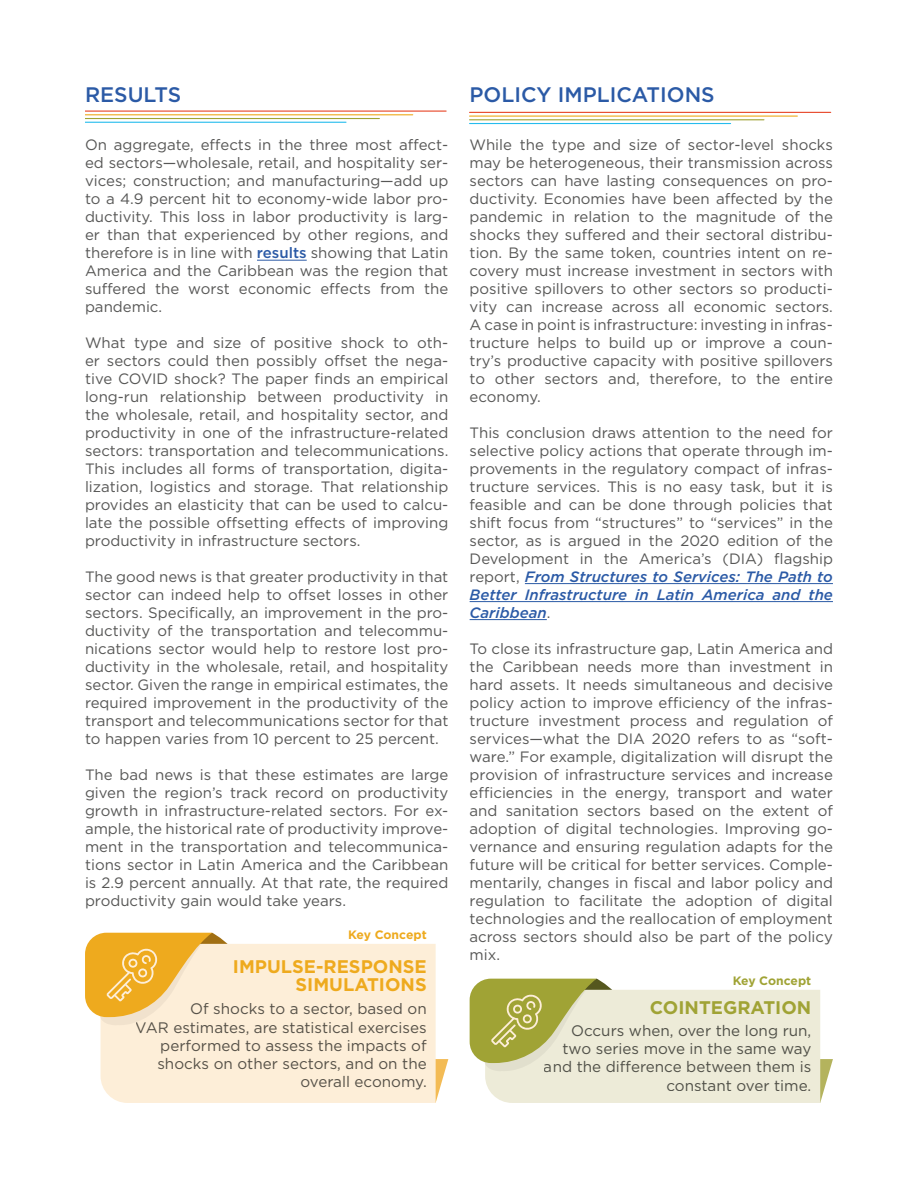
<style>
.page{position:relative;width:918px;height:1188px;background:#fff}
.page>*{position:absolute;margin:0;border:0;box-sizing:border-box;transform-origin:0 0}
.t1{font:500 21px "Gotham";color:#2b5aa6}
.t2{font:700 18.3px/18.3px "Gotham";color:#eeaa1e;text-align:right}
.t3{font:700 18.3px "Gotham";color:#a0a335}
.t4{font:15.15px/18.3px "Gotham";color:#575756;text-align:right}
.t5{font:15px/18px "Gotham";color:#575756;text-align:justify}
.t6{font:700 12.15px "Gotham";letter-spacing:-.005em;color:#eeaa1e}
.t7{font:700 12.15px "Gotham";letter-spacing:-.005em;color:#a0a335}
.s1{font-weight:500;font-style:italic;color:#2b5aa6}
.s2{font-weight:500;color:#2b5aa6}
</style>
<div class="page">
<hr style="left:257px;top:260px;width:50px;height:1px;background:#2b5aa6">
<hr style="left:85px;top:111px;width:361px;height:1px;background:#e74527">
<hr style="left:85px;top:114px;width:328px;height:1px;background:#eeaa1e">
<hr style="left:85px;top:118px;width:294px;height:1px;background:#a0a335">
<hr style="left:85px;top:122px;width:261px;height:1px;background:#26bced">
<hr style="left:525px;top:583px;width:308px;height:1px;background:#2b5aa6">
<hr style="left:470px;top:601px;width:363px;height:1px;background:#2b5aa6">
<hr style="left:470px;top:619px;width:77px;height:1px;background:#2b5aa6">
<hr style="left:470px;top:112px;width:361px;height:1px;background:#e74527">
<hr style="left:470px;top:116px;width:327px;height:1px;background:#eeaa1e">
<hr style="left:470px;top:119px;width:294px;height:1px;background:#a0a335">
<hr style="left:470px;top:123px;width:261px;height:1px;background:#26bced">
<svg style="left:436px;top:1059px;width:12px;height:43px"></svg>
<div style="left:101px;top:944px;width:335px;height:159px;background:#fdeed8"></div>
<svg style="left:85px;top:933px;width:156px;height:92px;background:#f4cb7d"></svg>
<svg style="left:470px;top:979px;width:363px;height:124px;background:#e1e0c0"></svg>
<h1 class="t1" style="left:85px;top:81px;width:98px">RESULTS</h1>
<h1 class="t1" style="left:470px;top:81px;width:247px">POLICY IMPLICATIONS</h1>
<p class="t5" style="left:470px;top:135px;width:365px">While the type and size of sector-level shocks may be heterogeneous, their transmission across sectors can have lasting consequences on pro&shy;ductivity. Economies have been affected by the pandemic in relation to the magnitude of the shocks they suffered and their sectoral distribu&shy;tion. By the same token, countries intent on re&shy;covery must increase investment in sectors with positive spillovers to other sectors so producti&shy;vity can increase across all economic sectors.<br>A case in point is infrastructure: investing in infras&shy;tructure helps to build up or improve a coun&shy;try’s productive capacity with positive spillovers to other sectors and, therefore, to the entire economy.</p>
<p class="t5" style="left:470px;top:423px;width:365px">This conclusion draws attention to the need for selective policy actions that operate through im&shy;provements in the regulatory compact of infras&shy;tructure services. This is no easy task, but it is feasible and can be done through policies that shift focus from “structures” to “services” in the sector, as is argued in the 2020 edition of the Development in the America’s (DIA) flagship report, <span class="s1">From Structures to Services: The Path to Better Infrastructure in Latin America and the Caribbean</span>.</p>
<p class="t5" style="left:470px;top:639px;width:365px">To close its infrastructure gap, Latin America and the Caribbean needs more than investment in hard assets. It needs simultaneous and decisive policy action to improve efficiency of the infras&shy;tructure investment process and regulation of services—what the DIA 2020 refers to as “soft&shy;ware.” For example, digitalization will disrupt the provision of infrastructure services and increase efficiencies in the energy, transport and water and sanitation sectors based on the extent of adoption of digital technologies. Improving go&shy;vernance and ensuring regulation adapts for the future will be critical for better services. Comple&shy;mentarily, changes in fiscal and labor policy and regulation to facilitate the adoption of digital technologies and the reallocation of employment across sectors should also be part of the policy mix.</p>
<p class="t5" style="left:85px;top:136px;width:365px">On aggregate, effects in the three most affect&shy;ed sectors—wholesale, retail, and hospitality ser&shy;vices; construction; and manufacturing—add up to a 4.9 percent hit to economy-wide labor pro&shy;ductivity. This loss in labor productivity is larg&shy;er than that experienced by other regions, and therefore is in line with <span class="s2">results</span> showing that Latin America and the Caribbean was the region that suffered the worst economic effects from the pandemic.</p>
<p class="t5" style="left:85px;top:334px;width:365px">What type and size of positive shock to oth&shy;er sectors could then possibly offset the nega&shy;tive COVID shock? The paper finds an empirical long-run relationship between productivity in the wholesale, retail, and hospitality sector, and productivity in one of the infrastructure-related sectors: transportation and telecommunications.<br>This includes all forms of transportation, digita&shy;lization, logistics and storage. That relationship provides an elasticity that can be used to calcu&shy;late the possible offsetting effects of improving productivity in infrastructure sectors.</p>
<p class="t5" style="left:85px;top:568px;width:365px">The good news is that greater productivity in that sector can indeed help to offset losses in other sectors. Specifically, an improvement in the pro&shy;ductivity of the transportation and telecommu&shy;nications sector would help to restore lost pro&shy;ductivity in the wholesale, retail, and hospitality sector. Given the range in empirical estimates, the required improvement in the productivity of the transport and telecommunications sector for that to happen varies from 10 percent to 25 percent.</p>
<p class="t5" style="left:85px;top:766px;width:365px">The bad news is that these estimates are large given the region’s track record on productivity growth in infrastructure-related sectors. For ex&shy;ample, the historical rate of productivity improve&shy;ment in the transportation and telecommunica&shy;tions sector in Latin America and the Caribbean is 2.9 percent annually. At that rate, the required productivity gain would take years.</p>
<p class="t6" style="left:348px;top:926px;width:80px">Key Concept</p>
<p class="t2" style="left:233px;top:957px;width:195px">IMPULSE-RESPONSE<br>SIMULATIONS</p>
<p class="t7" style="left:733px;top:972px;width:80px">Key Concept</p>
<p class="t4" style="left:544px;top:1021px;width:269px">Occurs when, over the long run, two series move in the same way and the di erence between them is constant over time.</p>
<p class="t4" style="left:136px;top:1000px;width:292px">Of shocks to a sector, based on<br>VAR estimates, are statistical exercises performed to assess the impacts of shocks on other sectors, and on the overall economy.</p>
<p class="t3" style="left:650px;top:995px;width:163px">COINTEGRATION</p>
</div>
